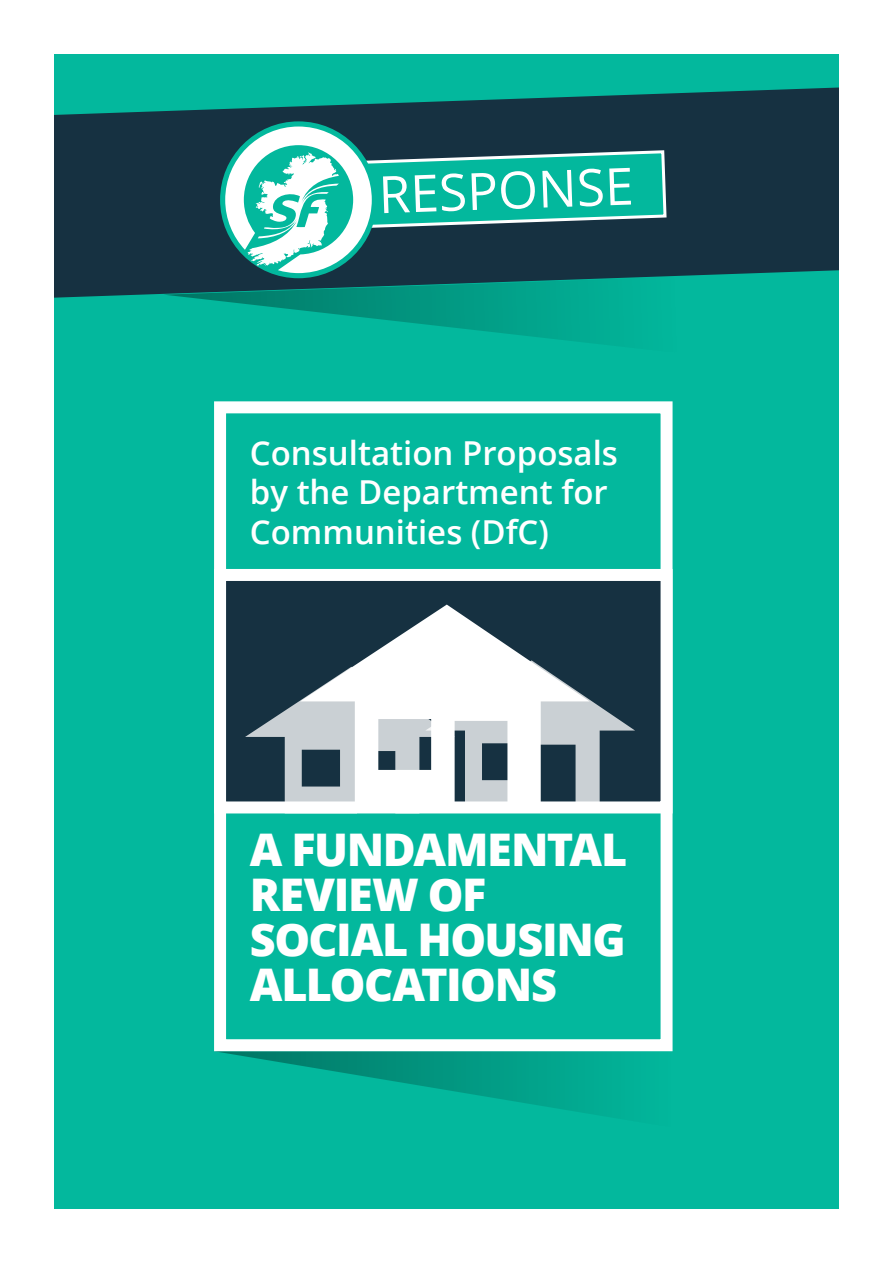
<style>
.page{position:relative;width:893px;height:1263px;background:#fff}
.page>*{position:absolute;margin:0;border:0;box-sizing:border-box;transform-origin:0 0}
.t1{font:51.3px "Open Sans";color:#fff}
.t2{font:800 45px/45px "Open Sans";letter-spacing:-.03em;color:#fff}
.t3{font:600 33px/39.6px "Open Sans";color:#fff}
</style>
<div class="page">
<div style="left:54px;top:54px;width:785px;height:1155px;background:#03b89d"></div>
<svg style="left:54px;top:88px;width:785px;height:210px;fill:#163141"></svg>
<svg style="left:163px;top:127px;width:516px;height:217px"></svg>
<svg style="left:214px;top:1051px;width:459px;height:65px"></svg>
<div style="left:214px;top:401px;width:459px;height:650px;border:12px solid #fff"></div>
<div style="left:214px;top:569px;width:459px;height:244px;background:#163141;border:12px solid #fff"></div>
<svg style="left:363px;top:604px;width:166px;height:56px"></svg>
<svg style="left:245px;top:660px;width:390px;height:153px"></svg>
<h1 class="t1" style="left:377px;top:160px;width:256px;rotate:-2deg">RESPONSE</h1>
<p class="t3" style="left:250px;top:432px;width:370px">Consultation Proposals by the Department for<br>Communities (DfC)</p>
<h2 class="t2" style="left:250px;top:825px;width:379px">A FUNDAMENTAL<br>REVIEW OF<br>SOCIAL HOUSING<br>ALLOCATIONS</h2>
</div>
